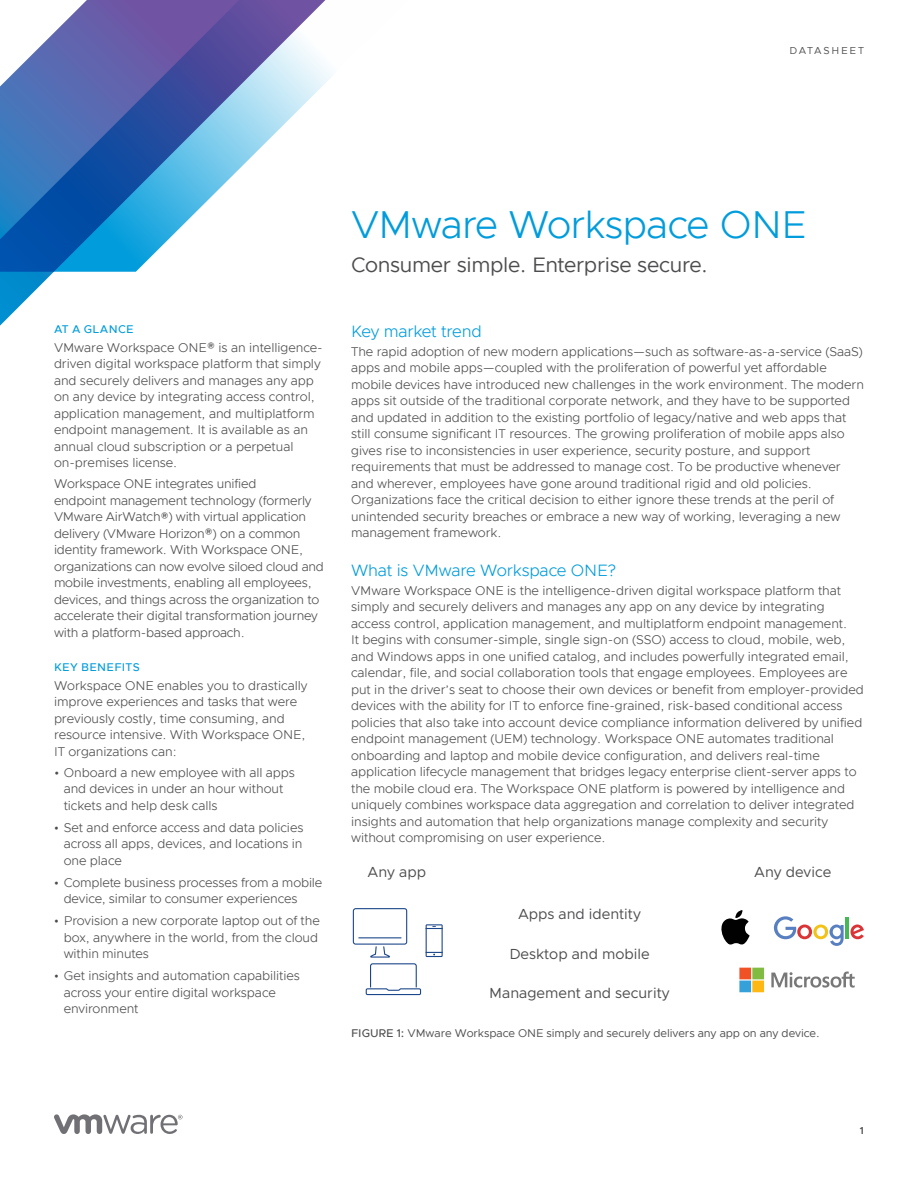
<style>
.page{position:relative;width:918px;height:1188px;background:#fff}
.page>*{position:absolute;margin:0;border:0;box-sizing:border-box;transform-origin:0 0}
.t1{font:300 39px "Metropolis";letter-spacing:-.025em;color:#009cdc}
.t2{font:21px "Metropolis";letter-spacing:-.015em;color:#4d4d4f}
.t3{font:300 16.5px "Metropolis";letter-spacing:-.015em;color:#009cdc}
.t4{font:14.7px "Metropolis";color:#4d4d4f}
.t5{font:300 12.75px/16.5px "Metropolis";letter-spacing:-.005em;color:#4d4d4f}
.t6{font:11.25px "Metropolis";letter-spacing:-.005em;color:#4d4d4f}
.t7{font:500 11.25px "Metropolis";letter-spacing:.03em;color:#009cdc}
.t8{font:10.2px "Metropolis";letter-spacing:.165em;color:#4d4d4f}
.t9{font:600 10.2px "Metropolis";color:#4d4d4f}
.s1{font-weight:500}
</style>
<div class="page">
<svg style="left:54px;top:1114px;width:129px;height:20px"></svg>
<svg style="left:0;top:272px;width:54px;height:54px"></svg>
<svg style="left:0;top:0;width:332px;height:272px"></svg>
<svg style="left:721px;top:910px;width:29px;height:35px"></svg>
<svg style="left:771px;top:971px;width:84px;height:17px"></svg>
<svg style="left:739px;top:968px;width:25px;height:24px"></svg>
<svg style="left:774px;top:916px;width:70px;height:30px"></svg>
<svg style="left:850px;top:925px;width:14px;height:14px"></svg>
<hr style="left:846px;top:917px;width:3px;height:22px;background:#45b754">
<svg style="left:352px;top:908px;width:91px;height:88px"></svg>
<p class="t8" style="left:790px;top:44px;width:76px">DATASHEET</p>
<p class="t7" style="left:54px;top:322px;width:81px">AT A GLANCE</p>
<p class="t5" style="left:54px;top:339px;width:270px">VMware Workspace ONE® is an intelligence&shy;driven digital workspace platform that simply and securely delivers and manages any app on any device by integrating access control, application management, and multiplatform endpoint management. It is available as an annual cloud subscription or a perpetual on-premises license.</p>
<p class="t5" style="left:54px;top:476px;width:271px">Workspace ONE integrates unified<br>endpoint management technology (formerly VMware AirWatch®) with virtual application delivery (VMware Horizon®) on a common identity framework. With Workspace ONE, organizations can now evolve siloed cloud and mobile investments, enabling all employees, devices, and things across the organization to accelerate their digital transformation journey with a platform-based approach.</p>
<p class="t7" style="left:54px;top:660px;width:87px">KEY BENEFITS</p>
<p class="t5" style="left:54px;top:677px;width:255px">Workspace ONE enables you to drastically improve experiences and tasks that were previously costly, time consuming, and resource intensive. With Workspace ONE, IT organizations can:</p>
<p class="t5" style="left:64px;top:764px;width:233px;text-indent:-10px">• Onboard a new employee with all apps and devices in under an hour without tickets and help desk calls</p>
<p class="t5" style="left:64px;top:819px;width:241px;text-align:justify;text-indent:-10px">• Set and enforce access and data policies across all apps, devices, and locations in one place</p>
<p class="t5" style="left:64px;top:874px;width:260px;text-indent:-10px">• Complete business processes from a mobile device, similar to consumer experiences</p>
<p class="t5" style="left:64px;top:912px;width:258px;text-indent:-10px">• Provision a new corporate laptop out of the box, anywhere in the world, from the cloud within minutes</p>
<p class="t5" style="left:64px;top:967px;width:238px;text-indent:-10px">• Get insights and automation capabilities across your entire digital workspace environment</p>
<h1 class="t1" style="left:351px;top:200px;width:457px">VMware Workspace ONE</h1>
<h2 class="t2" style="left:351px;top:251px;width:358px">Consumer simple. Enterprise secure.</h2>
<p class="t3" style="left:351px;top:321px;width:132px">Key market trend</p>
<p class="t5" style="left:351px;top:343px;width:514px">The rapid adoption of new modern applications—such as software-as-a-service (SaaS) apps and mobile apps—coupled with the proliferation of powerful yet affordable mobile devices have introduced new challenges in the work environment. The modern apps sit outside of the traditional corporate network, and they have to be supported and updated in addition to the existing portfolio of legacy/native and web apps that still consume significant IT resources. The growing proliferation of mobile apps also gives rise to inconsistencies in user experience, security posture, and support requirements that must be addressed to manage cost. To be productive whenever and wherever, employees have gone around traditional rigid and old policies.<br>Organizations face the critical decision to either ignore these trends at the peril of unintended security breaches or embrace a new way of working, leveraging a new management framework.</p>
<p class="t3" style="left:351px;top:560px;width:267px">What is VMware Workspace ONE?</p>
<p class="t5" style="left:351px;top:582px;width:514px">VMware Workspace ONE is the intelligence-driven digital workspace platform that simply and securely delivers and manages any app on any device by integrating access control, application management, and multiplatform endpoint management.<br>It begins with consumer-simple, single sign-on (SSO) access to cloud, mobile, web, and Windows apps in one unified catalog, and includes powerfully integrated email, calendar, file, and social collaboration tools that engage employees. Employees are put in the driver’s seat to choose their own devices or benefit from employer-provided devices with the ability for IT to enforce fine-grained, risk-based conditional access policies that also take into account device compliance information delivered by unified endpoint management (UEM) technology. Workspace ONE automates traditional onboarding and laptop and mobile device configuration, and delivers real-time application lifecycle management that bridges legacy enterprise client-server apps to the mobile cloud era. The Workspace ONE platform is powered by intelligence and uniquely combines workspace data aggregation and correlation to deliver integrated insights and automation that help organizations manage complexity and security without compromising on user experience.</p>
<p class="t4" style="left:368px;top:863px;width:60px">Any app</p>
<p class="t4" style="left:754px;top:863px;width:79px">Any device</p>
<p class="t4" style="left:518px;top:905px;width:124px">Apps and identity</p>
<p class="t4" style="left:509px;top:944px;width:142px">Desktop and mobile</p>
<p class="t4" style="left:489px;top:984px;width:182px">Management and security</p>
<p class="t6" style="left:351px;top:1026px;width:470px"><span class="s1">FIGURE 1:</span> VMware Workspace ONE simply and securely delivers any app on any device.</p>
<p class="t9" style="left:860px;top:1124px;width:6px">1</p>
</div>
